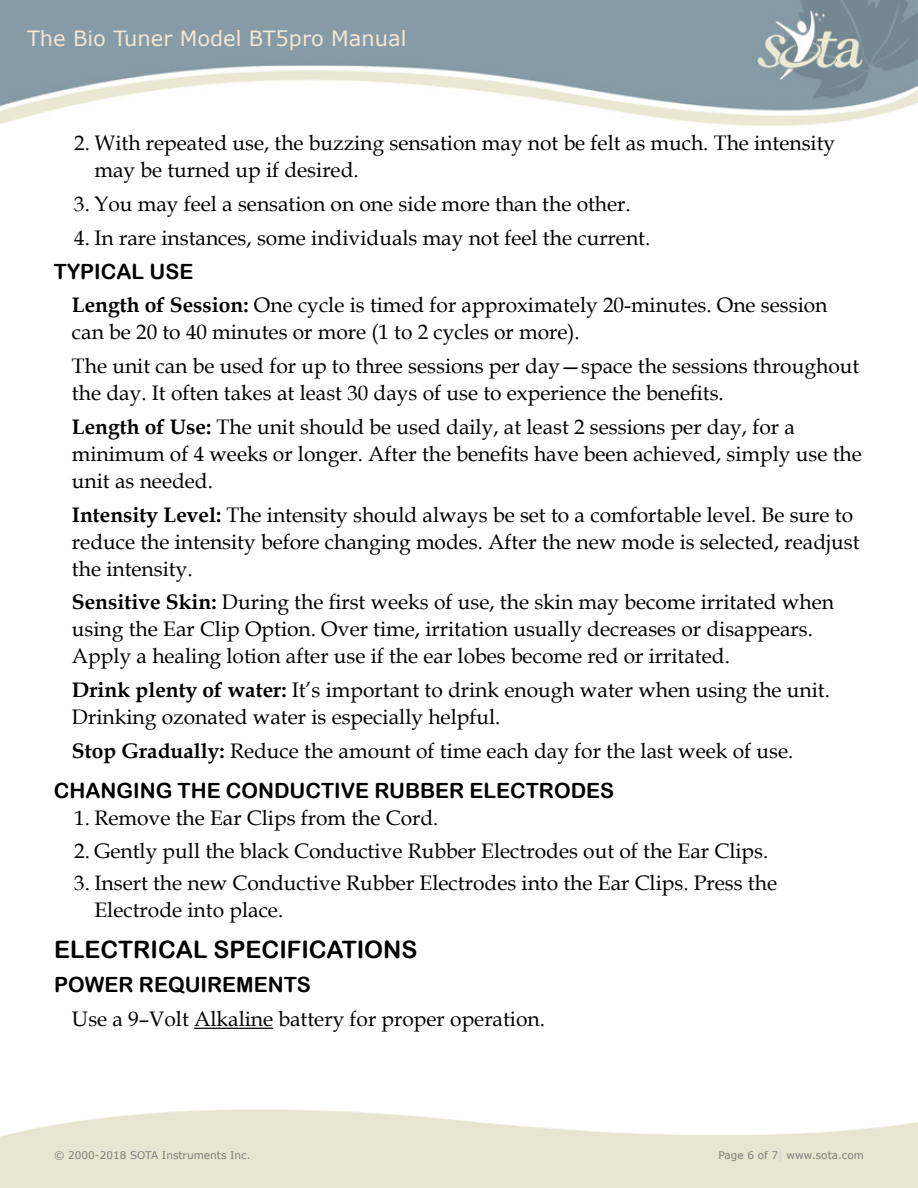
<style>
.page{position:relative;width:918px;height:1188px;background:#fff}
.page>*{position:absolute;margin:0;border:0;box-sizing:border-box;transform-origin:0 0}
.t1{font:24px "Arial Rounded MT Bold";color:#000}
.t2{font:21px/27px "Book Antiqua";color:#000}
.t3{font:21px "Arial Rounded MT Bold";color:#000}
.t4{font:21px "Verdana";color:#f0e7d4}
.t5{font:10.5px "Verdana";color:#7d7c7b}
.s1{font-weight:700}
.s2{color:#cbcaca}
</style>
<div class="page">
<img style="left:0;top:0;width:918px;height:126px">
<hr style="left:194px;top:1028px;width:79px;height:1px;background:#000">
<p class="t4" style="left:27px;top:25px;width:381px">The Bio Tuner Model BT5pro Manual</p>
<p class="t2" style="left:94px;top:129px;width:742px;text-indent:-20px">2. With repeated use, the buzzing sensation may not be felt as much. The intensity may be turned up if desired.</p>
<p class="t2" style="left:74px;top:190px;width:558px">3. You may feel a sensation on one side more than the other.</p>
<p class="t2" style="left:74px;top:224px;width:578px">4. In rare instances, some individuals may not feel the current.</p>
<p class="t3" style="left:54px;top:259px;width:141px">TYPICAL USE</p>
<p class="t2" style="left:72px;top:291px;width:757px"><span class="s1">Length of Session:</span> One cycle is timed for approximately 20-minutes. One session can be 20 to 40 minutes or more (1 to 2 cycles or more).</p>
<p class="t2" style="left:72px;top:352px;width:789px">The unit can be used for up to three sessions per day—space the sessions throughout the day. It often takes at least 30 days of use to experience the benefits.</p>
<p class="t2" style="left:72px;top:413px;width:791px"><span class="s1">Length of Use:</span> The unit should be used daily, at least 2 sessions per day, for a minimum of 4 weeks or longer. After the benefits have been achieved, simply use the unit as needed.</p>
<p class="t2" style="left:72px;top:500px;width:789px"><span class="s1">Intensity Level:</span> The intensity should always be set to a comfortable level. Be sure to reduce the intensity before changing modes. After the new mode is selected, readjust the intensity.</p>
<p class="t2" style="left:72px;top:588px;width:763px"><span class="s1">Sensitive Skin:</span> During the first weeks of use, the skin may become irritated when using the Ear Clip Option. Over time, irritation usually decreases or disappears.<br>Apply a healing lotion after use if the ear lobes become red or irritated.</p>
<p class="t2" style="left:72px;top:676px;width:760px"><span class="s1">Drink plenty of water:</span> It’s important to drink enough water when using the unit.<br>Drinking ozonated water is especially helpful.</p>
<p class="t2" style="left:72px;top:737px;width:723px"><span class="s1">Stop Gradually:</span> Reduce the amount of time each day for the last week of use.</p>
<p class="t3" style="left:54px;top:778px;width:62px">CHANGING</p>
<p class="t3" style="left:178px;top:778px;width:16px">THE</p>
<p class="t3" style="left:226px;top:778px;width:32px">COND</p>
<p class="t3" style="left:290px;top:778px;width:45px">UCTIVE</p>
<p class="t3" style="left:375px;top:778px;width:109px">RUBBER ELE</p>
<p class="t3" style="left:510px;top:778px;width:32px">CTRODES</p>
<p class="t2" style="left:74px;top:804px;width:366px">1. Remove the Ear Clips from the Cord.</p>
<p class="t2" style="left:74px;top:837px;width:696px">2. Gently pull the black Conductive Rubber Electrodes out of the Ear Clips.</p>
<p class="t2" style="left:94px;top:869px;width:684px;text-indent:-20px">3. Insert the new Conductive Rubber Electrodes into the Ear Clips. Press the<br>Electrode into place.</p>
<p class="t1" style="left:54px;top:935px;width:365px">ELECTRICAL SPECIFICATIONS</p>
<p class="t3" style="left:54px;top:972px;width:258px">POWER REQU IREMENTS</p>
<p class="t2" style="left:72px;top:1004px;width:475px">Use a 9–Volt Alkaline battery for proper operation.</p>
<p class="t5" style="left:54px;top:1149px;width:198px">© 2000-2018 SOTA Instruments Inc.</p>
<p class="t5" style="left:718px;top:1149px;width:147px">Page 6 of 7<span class="s2">|</span> www.sota.com</p>
</div>
